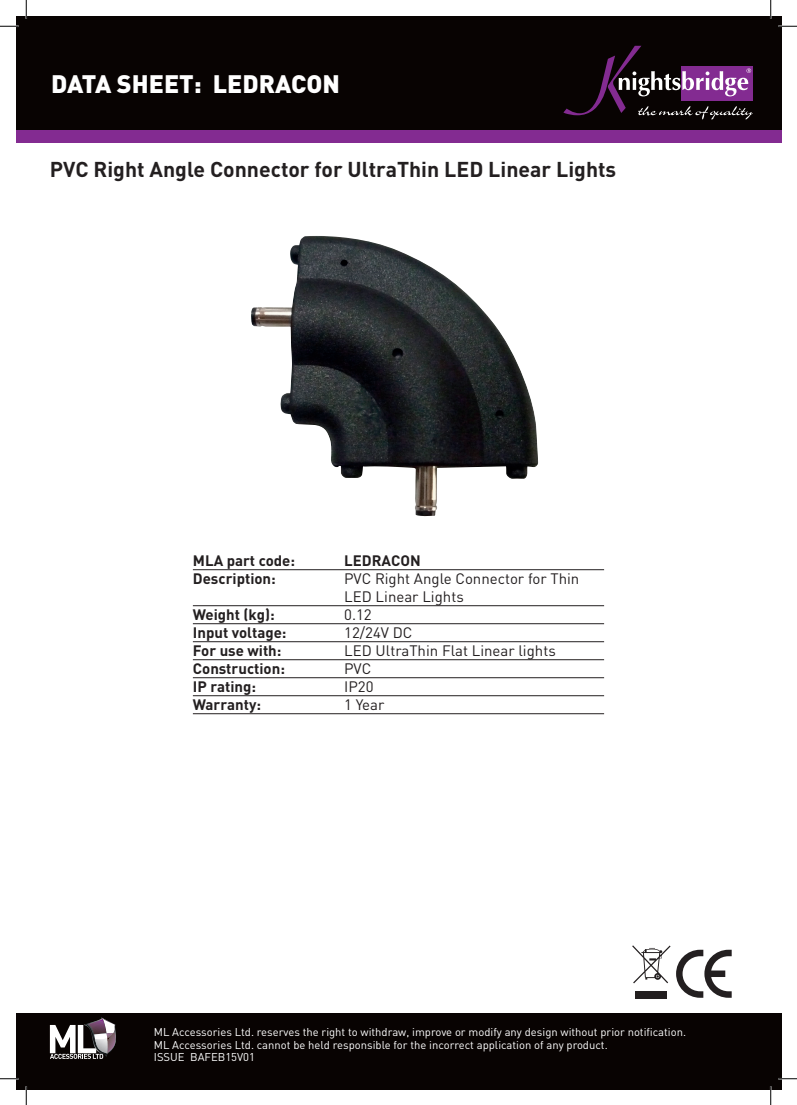
<style>
.page{position:relative;width:797px;height:1105px;background:#fff}
.page>*{position:absolute;margin:0;border:0;box-sizing:border-box;transform-origin:0 0}
.t1{font:900 25px "DIN";color:#fff}
.t2{font:700 21.25px "DIN";color:#231f20}
.t3{font:700 15px "DIN";color:#231f20}
.t4{font:15px/18px "DIN";color:#231f20}
.t5{font:11.25px/12.5px "DIN";color:#fff}
</style>
<div class="page">
<div style="left:16px;top:16px;width:765px;height:114px;background:#080302"></div>
<div style="left:16px;top:130px;width:765px;height:13px;background:#832b91"></div>
<svg style="left:563px;top:46px;width:190px;height:73px"></svg>
<div style="left:16px;top:1013px;width:765px;height:76px;background:#080302"></div>
<svg style="left:50px;top:1017px;width:66px;height:42px"></svg>
<svg style="left:676px;top:950px;width:55px;height:48px"></svg>
<div style="left:635px;top:991px;width:31px;height:7px;background:#231f20"></div>
<svg style="left:632px;top:945px;width:38px;height:38px"></svg>
<img style="left:251px;top:236px;width:287px;height:280px">
<hr style="left:193px;top:569px;width:411px;height:1px;background:#231f20">
<hr style="left:193px;top:605px;width:411px;height:1px;background:#231f20">
<hr style="left:193px;top:623px;width:411px;height:1px;background:#231f20">
<hr style="left:193px;top:641px;width:411px;height:1px;background:#231f20">
<hr style="left:193px;top:659px;width:411px;height:1px;background:#231f20">
<hr style="left:193px;top:677px;width:411px;height:1px;background:#231f20">
<hr style="left:193px;top:695px;width:411px;height:1px;background:#231f20">
<hr style="left:193px;top:713px;width:411px;height:1px;background:#231f20">
<svg style="left:0;top:25px;width:19px;height:2px"></svg>
<svg style="left:778px;top:25px;width:19px;height:2px"></svg>
<svg style="left:0;top:1078px;width:19px;height:1px"></svg>
<svg style="left:778px;top:1078px;width:19px;height:1px"></svg>
<svg style="left:25px;top:0;width:2px;height:19px"></svg>
<svg style="left:25px;top:1086px;width:2px;height:19px"></svg>
<svg style="left:770px;top:0;width:1px;height:19px"></svg>
<svg style="left:770px;top:1086px;width:1px;height:19px"></svg>
<h1 class="t1" style="left:51px;top:67px;width:290px">DATA SHEET: LEDRACON</h1>
<h2 class="t2" style="left:50px;top:155px;width:568px">PVC Right Angle Connector for UltraThin LED Linear Lights</h2>
<h3 class="t3" style="left:193px;top:551px;width:104px">MLA part code:</h3>
<h3 class="t3" style="left:344px;top:551px;width:78px">LEDRACON</h3>
<h3 class="t3" style="left:193px;top:569px;width:84px">Description:</h3>
<h3 class="t4" style="left:344px;top:569px;width:237px">PVC Right Angle Connector for Thin<br>LED Linear Lights</h3>
<h3 class="t3" style="left:193px;top:605px;width:83px">Weight (kg):</h3>
<h3 class="t4" style="left:344px;top:605px;width:29px">0.12</h3>
<h3 class="t3" style="left:193px;top:623px;width:95px">Input voltage:</h3>
<h3 class="t4" style="left:344px;top:623px;width:70px">12/24V DC</h3>
<h3 class="t3" style="left:193px;top:641px;width:90px">For use with:</h3>
<h3 class="t4" style="left:344px;top:641px;width:213px">LED UltraThin Flat Linear lights</h3>
<h3 class="t3" style="left:193px;top:659px;width:94px">Construction:</h3>
<h3 class="t4" style="left:344px;top:659px;width:29px">PVC</h3>
<h3 class="t3" style="left:193px;top:677px;width:65px">IP rating:</h3>
<h3 class="t4" style="left:344px;top:677px;width:31px">IP20</h3>
<h3 class="t3" style="left:193px;top:695px;width:70px">Warranty:</h3>
<h3 class="t4" style="left:344px;top:695px;width:42px">1 Year</h3>
<p class="t5" style="left:154px;top:1026px;width:533px">ML Accessories Ltd. reserves the right to withdraw, improve or modify any design without prior notification.<br>ML Accessories Ltd. cannot be held responsible for the incorrect application of any product.<br>ISSUE BAFEB15V01</p>
</div>
